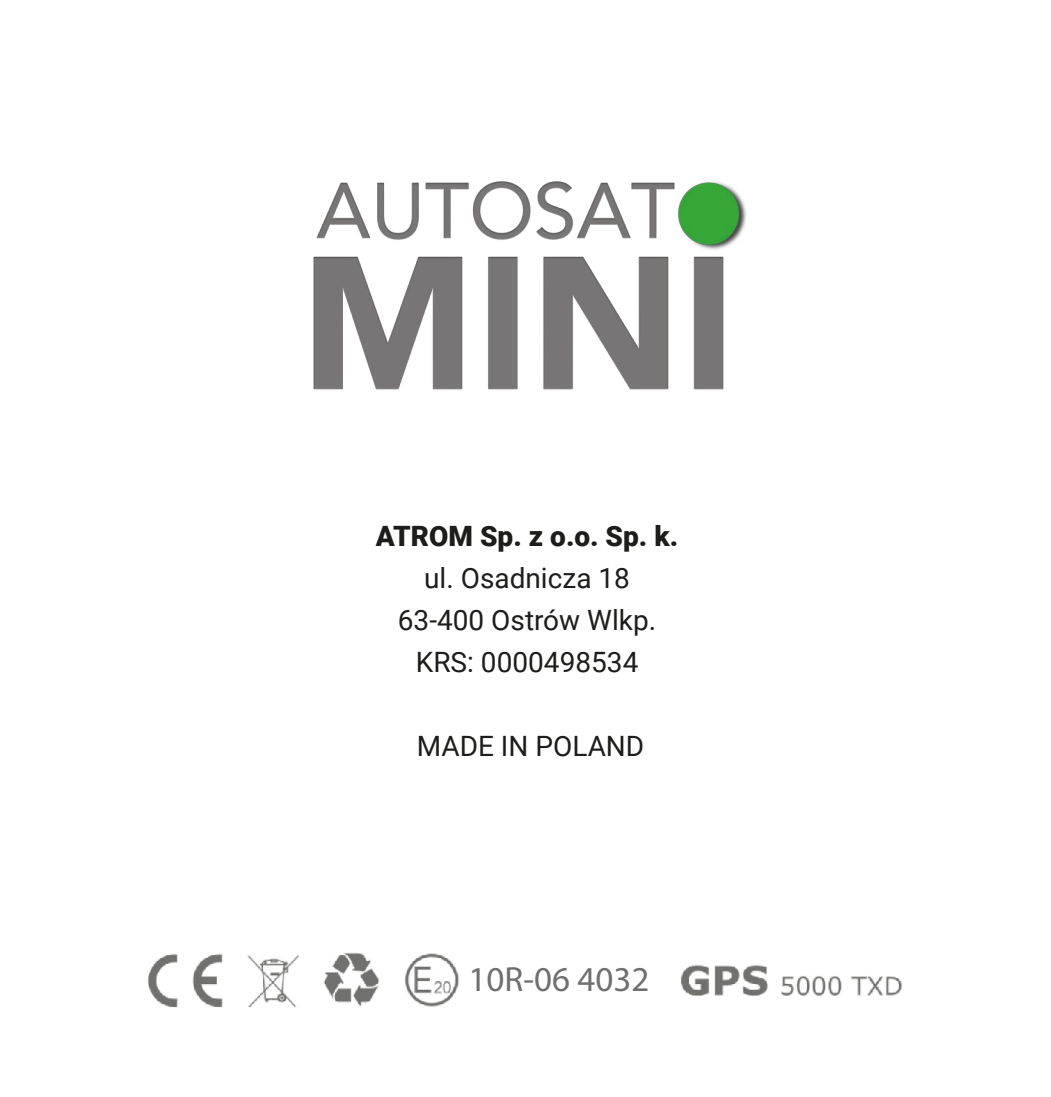
<style>
.page{position:relative;width:1051px;height:1097px;background:#fff}
.page>*{position:absolute;margin:0;border:0;box-sizing:border-box;transform-origin:0 0}
.t1{font:35px "Myriad Pro";color:#706f6f}
.t2{font:28px/42px "Roboto";color:#1d1d1b;text-align:center}
.t3{font:900 28px "Roboto";color:#1d1d1b}
</style>
<div class="page">
<img style="left:148px;top:952px;width:754px;height:56px">
<img style="left:313px;top:181px;width:434px;height:208px">
<div style="left:460px;top:958px;width:198px;height:45px;background:#fff"></div>
<p class="t3" style="left:376px;top:516px;width:304px">ATROM Sp. z o.o. Sp. k.</p>
<p class="t2" style="left:398px;top:556px;width:260px">ul. Osadnicza 18<br>63-400 Ostrów Wlkp.<br>KRS: 0000498534</p>
<p class="t2" style="left:416px;top:724px;width:229px">MADE IN POLAND</p>
<p class="t1" style="left:468px;top:957px;width:182px">10R-06 4032</p>
</div>
